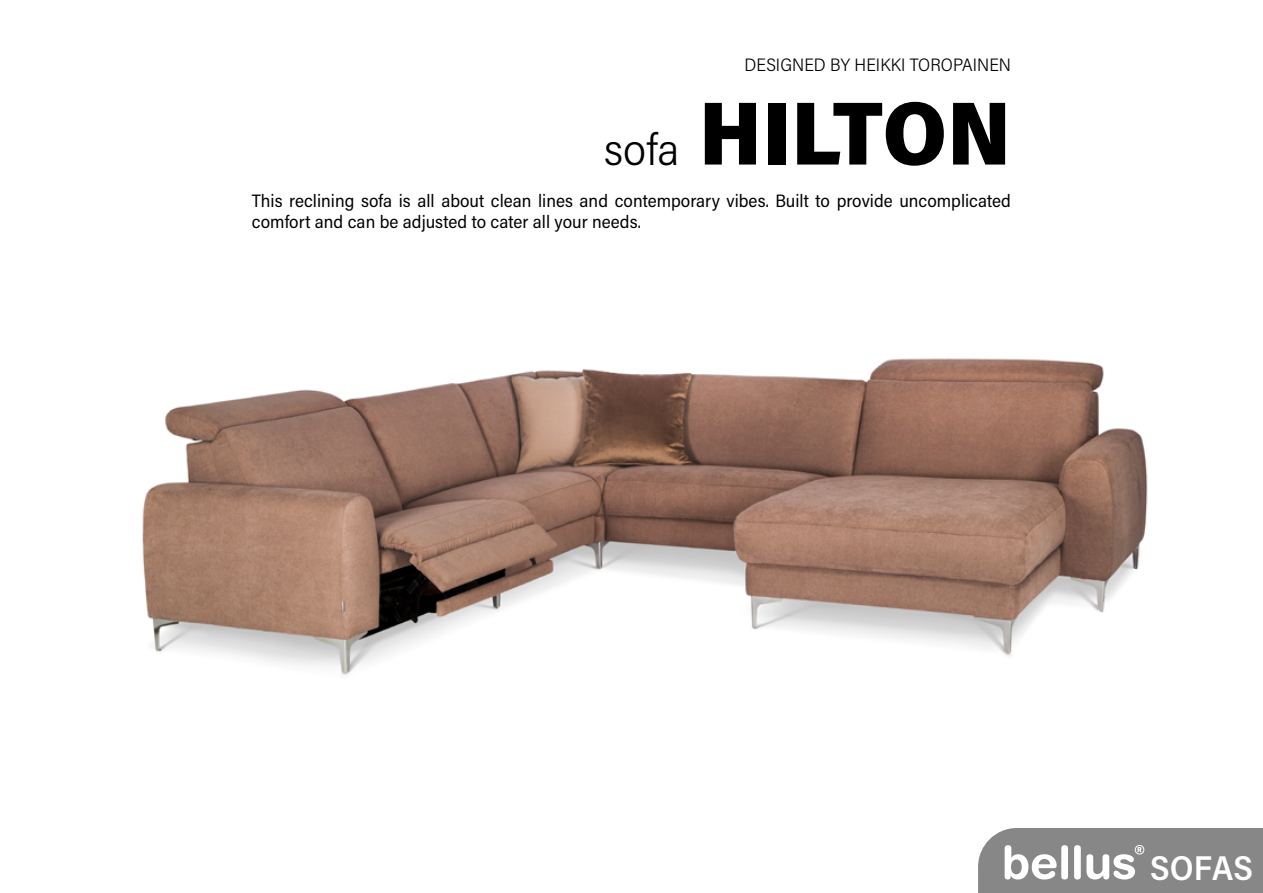
<style>
.page{position:relative;width:1263px;height:893px;background:#fff}
.page>*{position:absolute;margin:0;border:0;box-sizing:border-box;transform-origin:0 0}
.t1{font:900 90px "Acumin Pro Semi Cond";color:#000}
.t2{font:600 34.5px "Acumin Pro Semi Cond";color:#fff}
.t3{font:18px/21.6px "Acumin Pro Semi Cond";color:#000}
.t4{font:300 18px "Acumin Pro Semi Cond";color:#000}
.s1{font-weight:300;font-size:45px}
</style>
<div class="page">
<img style="left:142px;top:358px;width:1006px;height:317px">
<svg style="left:978px;top:828px;width:285px;height:65px;background:#969696"></svg>
<p class="t4" style="left:744px;top:52px;width:268px">DESIGNED BY HEIKKI TOROPAINEN</p>
<h1 class="t1" style="left:604px;top:70px;width:408px"><span class="s1">sofa</span> HILTON</h1>
<p class="t3" style="left:252px;top:189px;width:760px">This reclining sofa is all about clean lines and contemporary vibes. Built to provide uncomplicated comfort and can be adjusted to cater all your needs.</p>
<h2 class="t2" style="left:1150px;top:843px;width:104px">SOFAS</h2>
</div>
